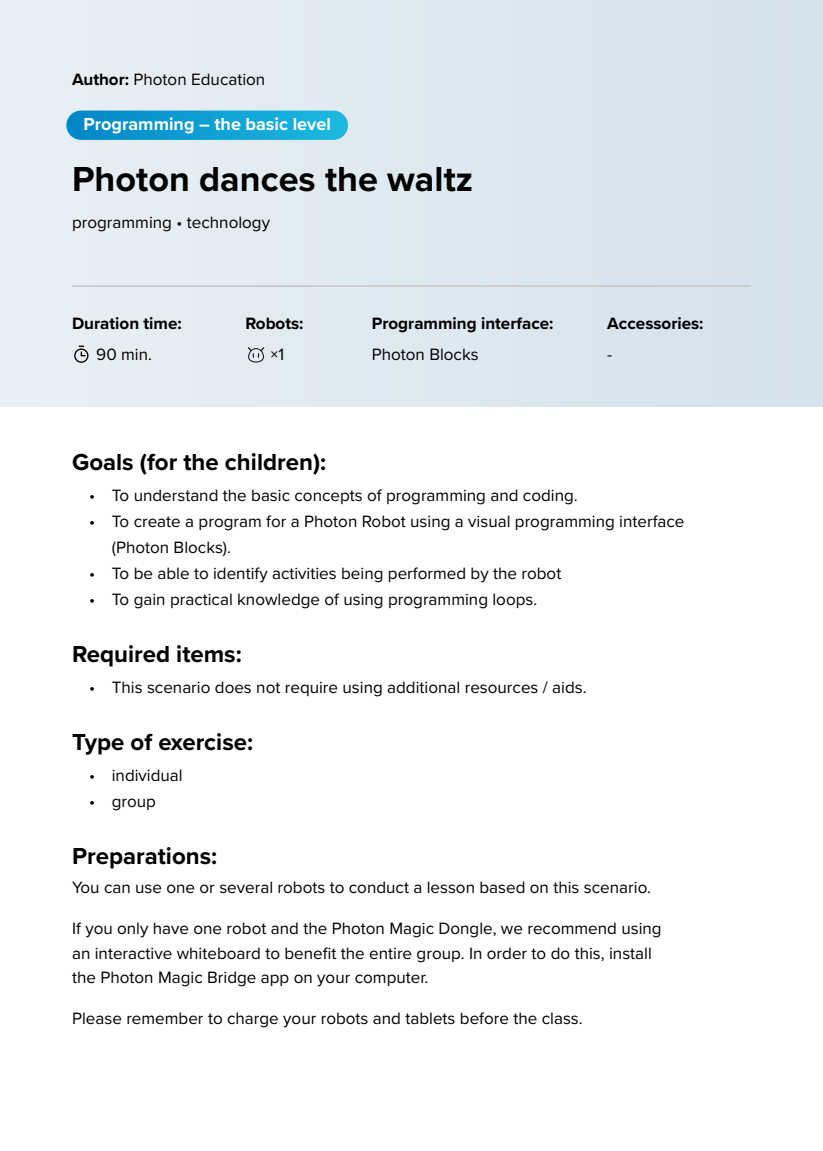
<style>
.page{position:relative;width:823px;height:1151px;background:#fff}
.page>*{position:absolute;margin:0;border:0;box-sizing:border-box;transform-origin:0 0}
.t1{font:700 36px "Proxima Nova";color:#000}
.t2{font:700 24px "Proxima Nova";color:#000}
.t3{font:700 18px "Proxima Nova";color:#fff}
.t4{font:17px/24px "Proxima Nova";color:#000}
.t5{font:700 17px "Proxima Nova";color:#000}
.s1{font-weight:700}
</style>
<div class="page">
<div style="left:0;top:0;width:822px;height:407px;background:#dee9f0"></div>
<div style="left:66px;top:111px;width:282px;height:29px;background:linear-gradient(to right,#0287c7,#1bb9e0);border-radius:15px"></div>
<hr style="left:72px;top:285px;width:678px;height:2px;background:#c6c6c6">
<svg style="left:248px;top:347px;width:16px;height:15px"></svg>
<div style="left:74px;top:348px;width:14px;height:15px;border:1px solid #000;border-radius:50%"></div>
<svg style="left:79px;top:346px;width:6px;height:10px"></svg>
<p class="t4" style="left:72px;top:67px;width:195px"><span class="s1">Author:</span> Photon Education</p>
<p class="t3" style="left:83px;top:111px;width:249px">Programming – the basic level</p>
<h1 class="t1" style="left:72px;top:152px;width:402px">Photon dances the waltz</h1>
<p class="t4" style="left:72px;top:210px;width:199px">programming • technology</p>
<p class="t5" style="left:72px;top:310px;width:111px">Duration time:</p>
<p class="t4" style="left:96px;top:342px;width:57px">90 min.</p>
<p class="t5" style="left:245px;top:310px;width:60px">Robots:</p>
<p class="t4" style="left:270px;top:342px;width:16px">×1</p>
<p class="t5" style="left:371px;top:310px;width:183px">Programming interface:</p>
<p class="t4" style="left:371px;top:342px;width:108px">Photon Blocks</p>
<p class="t5" style="left:607px;top:310px;width:98px">Accessories:</p>
<p class="t4" style="left:607px;top:342px;width:7px">-</p>
<h2 class="t2" style="left:72px;top:444px;width:255px">Goals (for the children):</h2>
<p class="t4" style="left:89px;top:483px;width:490px">• To understand the basic concepts of programming and coding.</p>
<p class="t4" style="left:112px;top:508px;width:574px;line-height:26px;text-indent:-23px">• To create a program for a Photon Robot using a visual programming interface (Photon Blocks).</p>
<p class="t4" style="left:89px;top:561px;width:473px">• To be able to identify activities being performed by the robot</p>
<p class="t4" style="left:89px;top:587px;width:449px">• To gain practical knowledge of using programming loops.</p>
<h2 class="t2" style="left:72px;top:636px;width:171px">Required items:</h2>
<p class="t4" style="left:89px;top:675px;width:499px">• This scenario does not require using additional resources / aids.</p>
<h2 class="t2" style="left:72px;top:724px;width:182px">Type of exercise:</h2>
<p class="t4" style="left:89px;top:763px;width:95px">• individual</p>
<p class="t4" style="left:89px;top:789px;width:68px">• group</p>
<h2 class="t2" style="left:72px;top:838px;width:146px">Preparations:</h2>
<p class="t4" style="left:72px;top:875px;width:580px">You can use one or several robots to conduct a lesson based on this scenario.</p>
<p class="t4" style="left:72px;top:916px;width:590px">If you only have one robot and the Photon Magic Dongle, we recommend using an interactive whiteboard to benefit the entire group. In order to do this, install the Photon Magic Bridge app on your computer.</p>
<p class="t4" style="left:72px;top:1005px;width:512px">Please remember to charge your robots and tablets before the class.</p>
</div>
